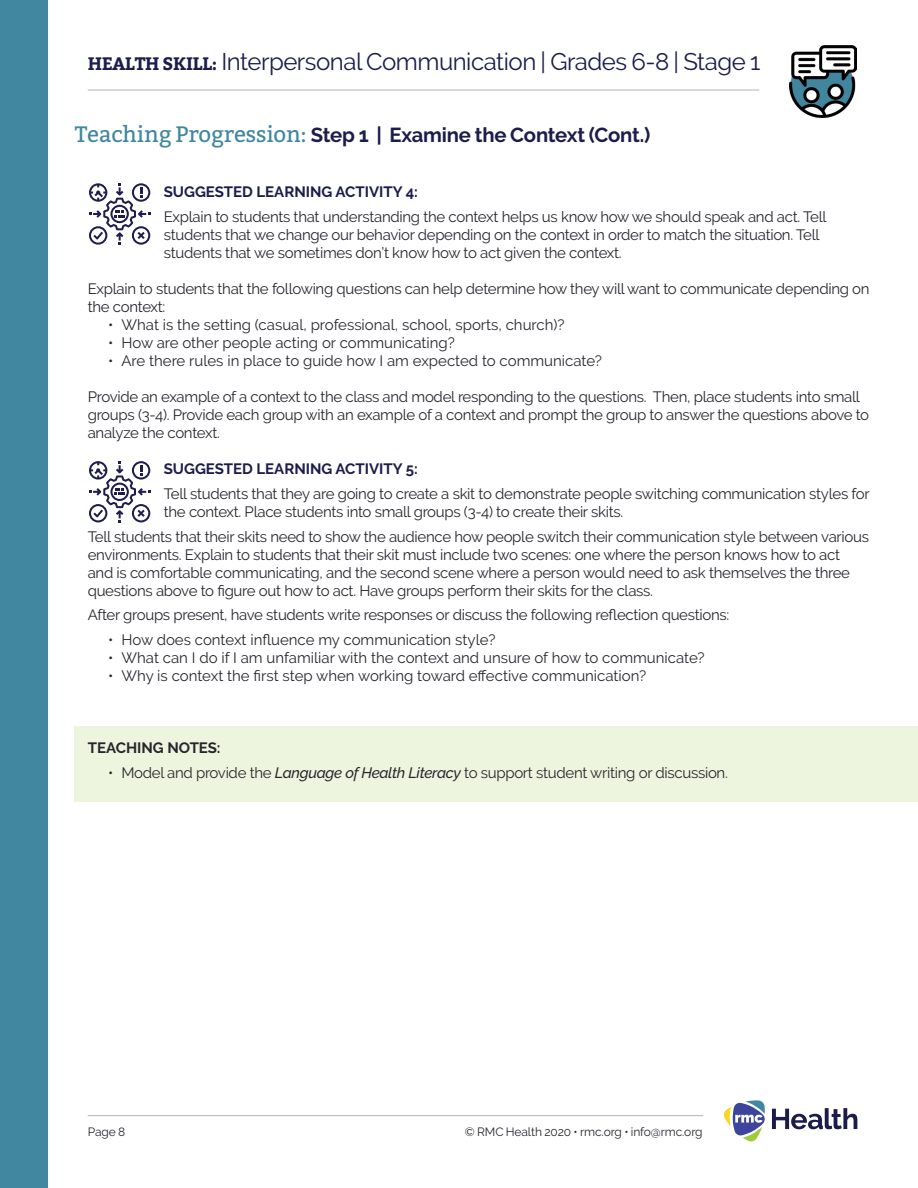
<style>
.page{position:relative;width:918px;height:1188px;background:#fff}
.page>*{position:absolute;margin:0;border:0;box-sizing:border-box;transform-origin:0 0}
.t1{font:24px "Raleway";letter-spacing:-.02em;color:#1c1c4d}
.t2{font:700 20.25px "Raleway";letter-spacing:-.01em;color:#1c1c4d}
.Teaching_Notes_and_L{font:15px/18px "Raleway";letter-spacing:-.02em;color:#26272e}
.Body_Copy{font:15px/18px "Raleway";letter-spacing:-.02em;color:#26272e}
.Teaching_Notes_and_L-2{font:15px "Raleway";color:#26272e}
.Bullets{font:700 15px "Raleway";color:#1c1c4d}
.Small_Purple_Header{font:700 15px "Raleway";color:#1c1c4d}
.Small_Purple_Header-2{font:700 15px "Raleway";color:#26272e}
.t3{font:12px "Raleway";letter-spacing:-.01em;color:#26272e}
.s1{font-family:"Bitter";font-weight:700;font-size:18px}
.s2{font-family:"Bitter";font-weight:400;font-size:22.35px;color:#40879f}
.s3{font-weight:500;font-style:italic}
</style>
<div class="page">
<div style="left:74px;top:726px;width:844px;height:76px;background:#eef5df"></div>
<div style="left:0;top:0;width:47px;height:1188px;background:#40879f"></div>
<svg style="left:724px;top:1100px;width:41px;height:42px"></svg>
<svg style="left:772px;top:1108px;width:85px;height:21px"></svg>
<hr style="left:88px;top:1115px;width:615px;height:1px;background:#b4b5b8">
<hr style="left:88px;top:90px;width:671px;height:1px;background:#b4b5b8">
<img style="left:790px;top:46px;width:66px;height:72px">
<svg style="left:89px;top:183px;width:61px;height:62px"></svg>
<svg style="left:89px;top:461px;width:61px;height:61px"></svg>
<p class="t1" style="left:88px;top:47px;width:674px"><span class="s1">HEALTH SKILL:</span> Interpersonal Communication | Grades 6-8 | Stage 1</p>
<p class="t2" style="left:75px;top:124px;width:577px"><span class="s2">Teaching Progression:</span> Step 1 | Examine the Context (Cont.)</p>
<p class="Bullets" style="left:164px;top:184px;width:256px">SUGGESTED LEARNING ACTIVITY 4:</p>
<p class="Body_Copy" style="left:164px;top:208px;width:664px">Explain to students that understanding the context helps us know how we should speak and act. Tell students that we change our behavior depending on the context in order to match the situation. Tell students that we sometimes don’t know how to act given the context.</p>
<p class="Body_Copy" style="left:88px;top:280px;width:783px">Explain to students that the following questions can help determine how they will want to communicate depending on the context:</p>
<p class="Teaching_Notes_and_L-2" style="left:108px;top:316px;width:458px">• What is the setting (casual, professional, school, sports, church)?</p>
<p class="Teaching_Notes_and_L-2" style="left:108px;top:334px;width:349px">• How are other people acting or communicating?</p>
<p class="Teaching_Notes_and_L-2" style="left:108px;top:352px;width:496px">• Are there rules in place to guide how I am expected to communicate?</p>
<p class="Body_Copy" style="left:88px;top:388px;width:783px">Provide an example of a context to the class and model responding to the questions. Then, place students into small groups (3-4). Provide each group with an example of a context and prompt the group to answer the questions above to analyze the context.</p>
<p class="Small_Purple_Header" style="left:164px;top:460px;width:255px">SUGGESTED LEARNING ACTIVITY 5:</p>
<p class="Teaching_Notes_and_L" style="left:164px;top:485px;width:707px">Tell students that they are going to create a skit to demonstrate people switching communication styles for the context. Place students into small groups (3-4) to create their skits.</p>
<p class="Teaching_Notes_and_L" style="left:88px;top:527px;width:783px">Tell students that their skits need to show the audience how people switch their communication style between various environments. Explain to students that their skit must include two scenes: one where the person knows how to act and is comfortable communicating, and the second scene where a person would need to ask themselves the three questions above to figure out how to act. Have groups perform their skits for the class.</p>
<p class="Teaching_Notes_and_L" style="left:88px;top:606px;width:643px">After groups present, have students write responses or discuss the following reflection questions:</p>
<p class="Teaching_Notes_and_L-2" style="left:108px;top:631px;width:389px">• How does context influence my communication style?</p>
<p class="Teaching_Notes_and_L-2" style="left:108px;top:649px;width:598px">• What can I do if I am unfamiliar with the context and unsure of how to communicate?</p>
<p class="Teaching_Notes_and_L-2" style="left:108px;top:667px;width:540px">• Why is context the first step when working toward effective communication?</p>
<p class="Small_Purple_Header-2" style="left:88px;top:739px;width:134px">TEACHING NOTES:</p>
<p class="Teaching_Notes_and_L" style="left:108px;top:764px;width:621px">• Model and provide the <span class="s3">Language of Health Literacy</span> to support student writing or discussion.</p>
<p class="t3" style="left:88px;top:1125px;width:39px">Page 8</p>
<p class="t3" style="left:465px;top:1125px;width:239px">© RMC Health 2020 • rmc.org • info@rmc.org</p>
</div>
